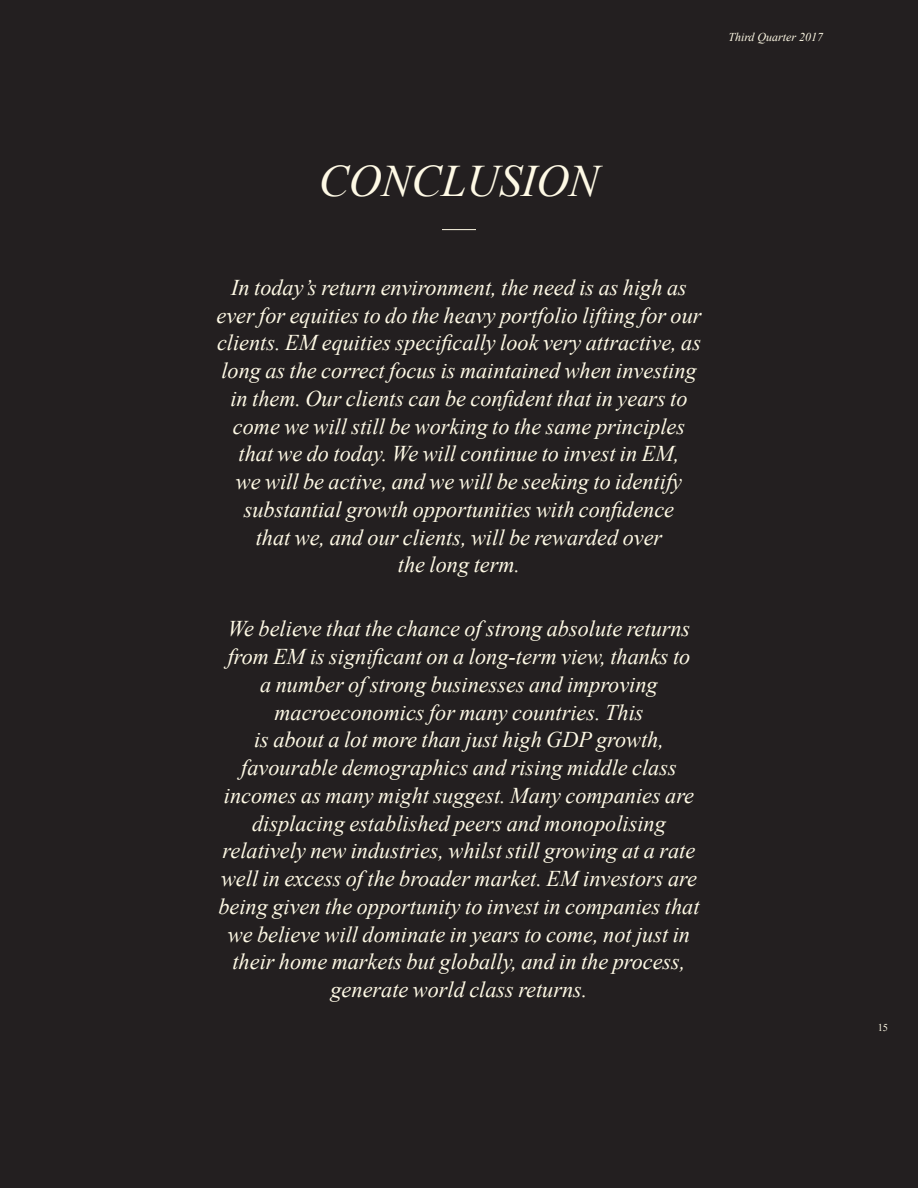
<style>
.page{position:relative;width:918px;height:1188px;background:#231f20}
.page>*{position:absolute;margin:0;border:0;box-sizing:border-box;transform-origin:0 0}
.t1{font:italic 45px "Times New Roman";color:#fef9e5}
.t2{font:italic 22.5px/27.8px "Times New Roman";color:#fef9e5;text-align:center}
.t3{font:italic 12px "Times New Roman";color:#fef9e5}
.t4{font:10.5px "Times New Roman";color:#fef9e5}
</style>
<div class="page">
<hr style="left:442px;top:229px;width:34px;height:1px;background:#fef9e5">
<p class="t3" style="left:728px;top:29px;width:96px">Third Quarter 2017</p>
<h1 class="t1" style="left:319px;top:150px;width:282px">CONCLUSION</h1>
<p class="t2" style="left:216px;top:273px;width:487px">In today’s return environment, the need is as high as ever for equities to do the heavy portfolio lifting for our clients. EM equities specifically look very attractive, as long as the correct focus is maintained when investing in them. Our clients can be confident that in years to come we will still be working to the same principles that we do today. We will continue to invest in EM,<br>we will be active, and we will be seeking to identify substantial growth opportunities with confidence<br>that we, and our clients, will be rewarded over<br>the long term.</p>
<p class="t2" style="left:218px;top:614px;width:483px">We believe that the chance of strong absolute returns from EM is significant on a long-term view, thanks to<br>a number of strong businesses and improving macroeconomics for many countries. This<br>is about a lot more than just high GDP growth, favourable demographics and rising middle class incomes as many might suggest. Many companies are displacing established peers and monopolising relatively new industries, whilst still growing at a rate well in excess of the broader market. EM investors are being given the opportunity to invest in companies that we believe will dominate in years to come, not just in their home markets but globally, and in the process, generate world class returns.</p>
<p class="t4" style="left:878px;top:1020px;width:12px">15</p>
</div>
